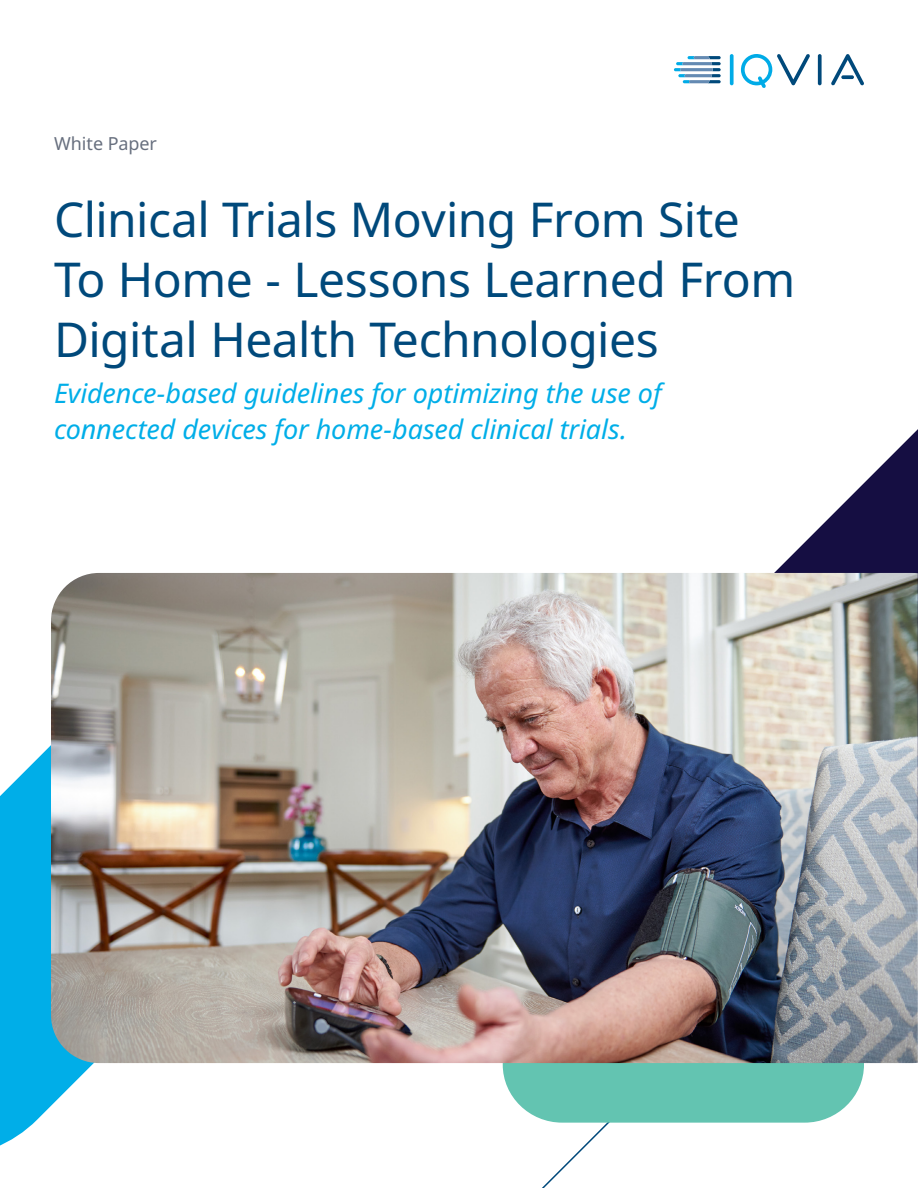
<style>
.page{position:relative;width:918px;height:1188px;background:#fff}
.page>*{position:absolute;margin:0;border:0;box-sizing:border-box;transform-origin:0 0}
.Title_1-2_lines_dark_blue{font:48px/60px "Noto Sans";letter-spacing:-.01em;color:#00497b}
.Title_subhead_light_blue{font:italic 27px/36px "Noto Sans";letter-spacing:-.005em;color:#00aee8}
.Descriptor_label{font:18px "Noto Sans";letter-spacing:-.005em;color:#676f7e}
</style>
<div class="page">
<svg style="left:774px;top:429px;width:144px;height:635px"></svg>
<svg style="left:503px;top:1063px;width:361px;height:60px;background:#6ec8b6"></svg>
<svg style="left:0;top:745px;width:374px;height:401px"></svg>
<img style="left:51px;top:573px;width:867px;height:490px">
<svg style="left:730px;top:54px;width:4px;height:31px"></svg>
<svg style="left:818px;top:54px;width:4px;height:31px"></svg>
<svg style="left:741px;top:54px;width:69px;height:34px"></svg>
<svg style="left:831px;top:54px;width:33px;height:32px"></svg>
<svg style="left:674px;top:56px;width:47px;height:27px"></svg>
<p class="Descriptor_label" style="left:54px;top:133px;width:104px">White Paper</p>
<p class="Title_1-2_lines_dark_blue" style="left:54px;top:191px;width:743px">Clinical Trials Moving From Site<br>To Home - Lessons Learned From<br>Digital Health Technologies</p>
<p class="Title_subhead_light_blue" style="left:54px;top:375px;width:609px">Evidence-based guidelines for optimizing the use of connected devices for home-based clinical trials.</p>
</div>
